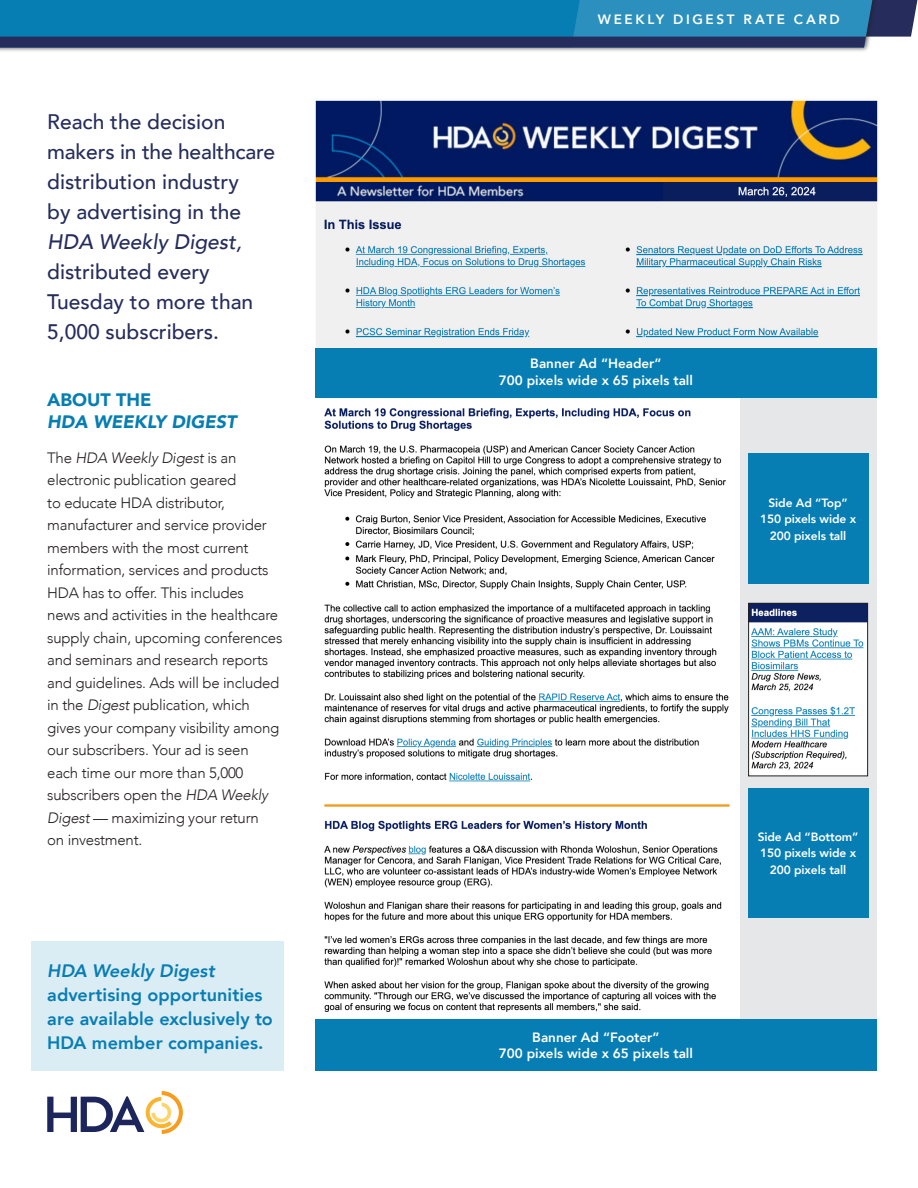
<style>
.page{position:relative;width:918px;height:1188px;background:#fff}
.page>*{position:absolute;margin:0;border:0;box-sizing:border-box;transform-origin:0 0}
.t1{font:500 21px/30px "Avenir";color:#262d5c}
.t2{font:800 18px/24px "Avenir";letter-spacing:.005em;color:#067db3}
.t3{font:italic 900 18px "Avenir";color:#067db3}
.t4{font:900 18px "Avenir";color:#067db3}
.t5{font:300 15px/22.5px "Avenir";letter-spacing:-.015em;color:#231f20}
.t6{font:800 13.5px "Avenir";color:#fff}
.t7{font:800 13.5px "Avenir";letter-spacing:.195em;color:#fff}
.t8{font:800 12px/16.5px "Avenir";letter-spacing:-.01em;color:#fff;text-align:center}
.s1{font-style:italic}
</style>
<div class="page">
<div style="left:0;top:0;width:880px;height:53px;background:#231f20;opacity:.7"></div>
<svg style="left:0;top:0;width:918px;height:48px;background:#1b6fa0"></svg>
<div style="left:740px;top:395px;width:136px;height:629px;background:#e6e7e9"></div>
<div style="left:31px;top:941px;width:253px;height:130px;background:#daecf4"></div>
<div style="left:315px;top:346px;width:561px;height:52px;background:#067db3"></div>
<div style="left:748px;top:454px;width:120px;height:130px;background:#067db3"></div>
<div style="left:748px;top:788px;width:120px;height:130px;background:#067db3"></div>
<svg style="left:47px;top:1091px;width:136px;height:43px"></svg>
<img style="left:315px;top:100px;width:563px;height:248px">
<img style="left:324px;top:408px;width:406px;height:604px">
<div style="left:315px;top:1019px;width:561px;height:52px;background:#067db3"></div>
<img style="left:750px;top:605px;width:116px;height:169px">
<div style="left:748px;top:603px;width:120px;height:173px;border:1px solid #231f20"></div>
<p class="t1" style="left:47px;top:106px;width:229px">Reach the decision makers in the healthcare distribution industry<br>by advertising in the<br><span class="s1">HDA Weekly Digest, </span>distributed every<br>Tuesday to more than<br>5,000 subscribers.</p>
<p class="t4" style="left:47px;top:384px;width:106px">ABOUT THE</p>
<p class="t3" style="left:47px;top:407px;width:191px">HDA WEEKLY DIGEST</p>
<p class="t5" style="left:47px;top:446px;width:237px">The <span class="s1">HDA Weekly Digest</span> is an electronic publication geared<br>to educate HDA distributor, manufacturer and service provider members with the most current information, services and products<br>HDA has to offer. This includes<br>news and activities in the healthcare supply chain, upcoming conferences and seminars and research reports and guidelines. Ads will be included in the <span class="s1">Digest</span> publication, which gives your company visibility among our subscribers. Your ad is seen each time our more than 5,000 subscribers open the <span class="s1">HDA Weekly<br>Digest</span> — maximizing your return<br>on investment.</p>
<p class="t2" style="left:47px;top:959px;width:227px"><span class="s1">HDA Weekly Digest </span>advertising opportunities are available exclusively to<br>HDA member companies.</p>
<p class="t7" style="left:598px;top:8px;width:243px">WEEKLY DIGEST RATE CARD</p>
<p class="t6" style="left:530px;top:353px;width:133px">Banner Ad “Header”</p>
<p class="t6" style="left:499px;top:369px;width:196px">700 pixels wide x 65 pixels tall</p>
<p class="t8" style="left:768px;top:494px;width:81px">Side Ad “Top”</p>
<p class="t8" style="left:760px;top:511px;width:98px">150 pixels wide x<br>200 pixels tall</p>
<p class="t6" style="left:532px;top:1026px;width:129px">Banner Ad “Footer”</p>
<p class="t6" style="left:499px;top:1043px;width:196px">700 pixels wide x 65 pixels tall</p>
<p class="t8" style="left:758px;top:828px;width:102px">Side Ad “Bottom”</p>
<p class="t8" style="left:760px;top:845px;width:98px">150 pixels wide x<br>200 pixels tall</p>
</div>
